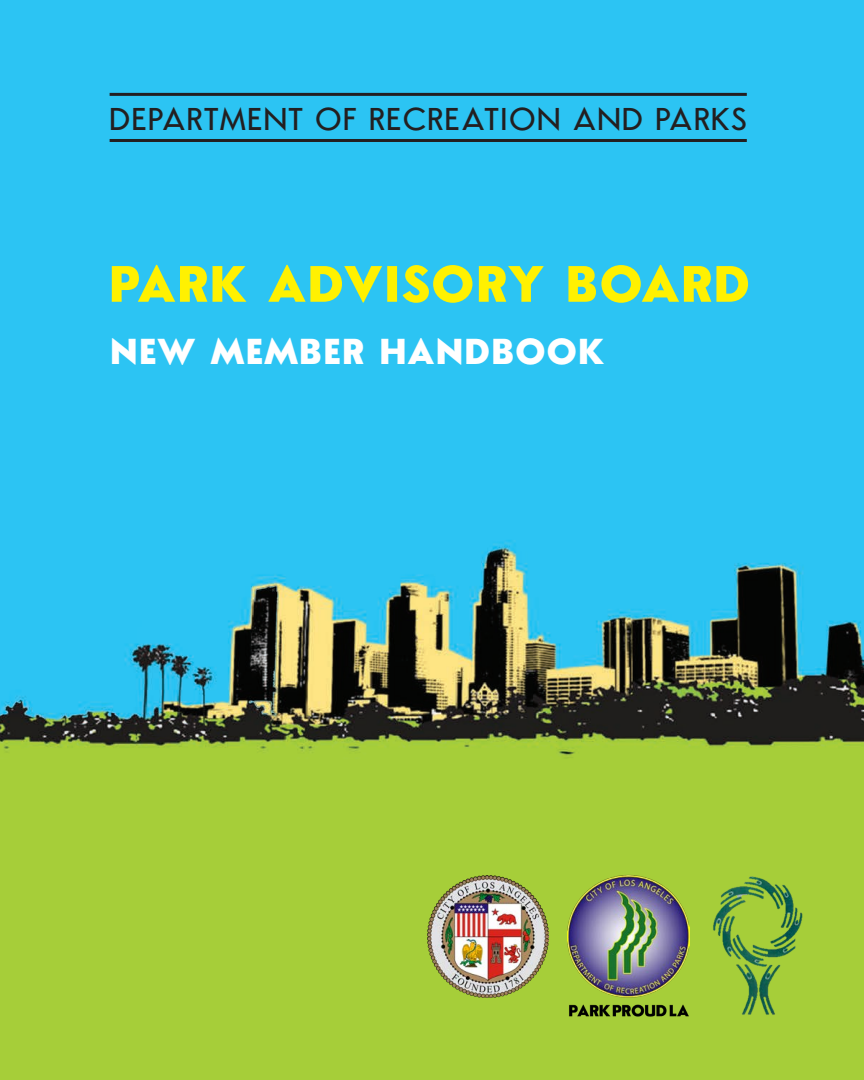
<style>
.page{position:relative;width:864px;height:1080px;background:#fff}
.page>*{position:absolute;margin:0;border:0;box-sizing:border-box;transform-origin:0 0}
.t1{font:700 51px "Semplicita";color:#fff101}
.t2{font:700 36px "Semplicita";color:#fff}
.t3{font:500 31.5px "Semplicita";letter-spacing:.04em;color:#231f20}
</style>
<div class="page">
<img style="left:0;top:0;width:864px;height:1080px">
<hr style="left:110px;top:139px;width:637px;height:3px;background:#231f20">
<hr style="left:110px;top:93px;width:637px;height:3px;background:#231f20">
<img style="left:427px;top:876px;width:122px;height:121px">
<img style="left:568px;top:858px;width:121px;height:161px">
<img style="left:706px;top:865px;width:104px;height:155px">
<p class="t3" style="left:110px;top:99px;width:639px">DEPARTMENT OF RECREATION AND PARKS</p>
<p class="t1" style="left:110px;top:248px;width:643px">PARK ADVISORY BOARD</p>
<p class="t2" style="left:110px;top:326px;width:496px">NEW MEMBER HANDBOOK</p>
</div>
